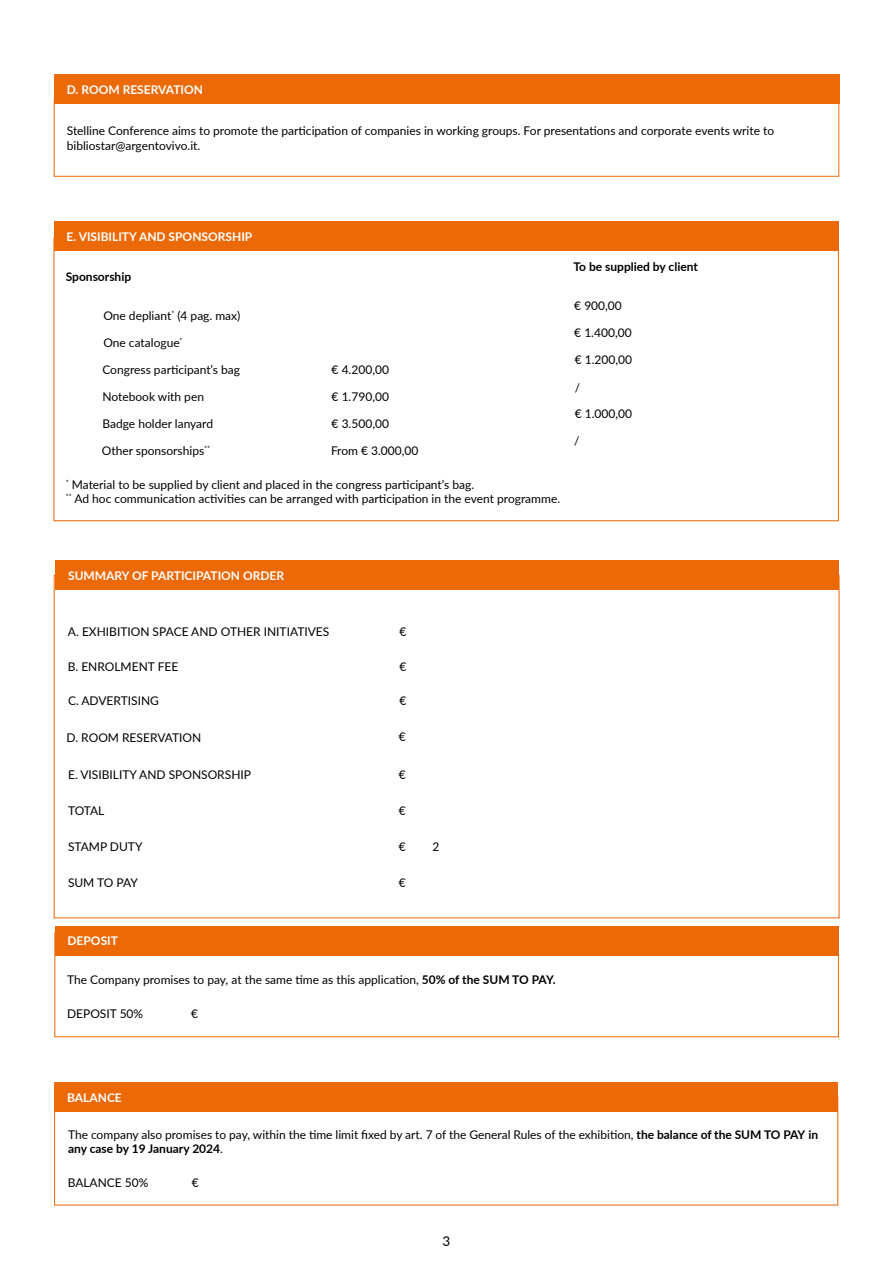
<style>
.page{position:relative;width:893px;height:1263px;background:#fff}
.page>*{position:absolute;margin:0;border:0;box-sizing:border-box;transform-origin:0 0}
.t1{font:13.5px "Lato";color:#000}
.t2{font:12px/14.4px "Lato";color:#000}
.t3{font:700 12px "Lato";color:#fff}
.t4{font:700 12px "Lato";color:#000}
.t5{font:7.05px "Lato";color:#000}
.s1{font-weight:700}
</style>
<div class="page">
<div style="left:55px;top:926px;width:783px;height:29px;background:#ec6907"></div>
<div style="left:54px;top:1082px;width:784px;height:29px;background:#ec6907"></div>
<div style="left:55px;top:560px;width:784px;height:30px;background:#ec6907"></div>
<div style="left:54px;top:74px;width:785px;height:30px;background:#ec6907"></div>
<div style="left:54px;top:221px;width:785px;height:29px;background:#ec6907"></div>
<p class="t3" style="left:67px;top:80px;width:138px">D. ROOM RESERVATION</p>
<p class="t2" style="left:67px;top:123px;width:709px">Stelline Conference aims to promote the participation of companies in working groups. For presentations and corporate events write to bibliostar@argentovivo.it.</p>
<p class="t3" style="left:67px;top:227px;width:187px">E. VISIBILITY AND SPONSORSHIP</p>
<p class="t4" style="left:66px;top:268px;width:67px">Sponsorship</p>
<p class="t2" style="left:103px;top:308px;width:139px">One depliant<sup>*</sup> (4 pag. max)</p>
<p class="t2" style="left:103px;top:335px;width:81px">One catalogue<sup>*</sup></p>
<p class="t2" style="left:102px;top:362px;width:139px">Congress participant’s bag</p>
<p class="t2" style="left:332px;top:362px;width:59px">€ 4.200,00</p>
<p class="t2" style="left:332px;top:389px;width:59px">€ 1.790,00</p>
<p class="t2" style="left:332px;top:416px;width:59px">€ 3.500,00</p>
<p class="t2" style="left:102px;top:389px;width:103px">Notebook with pen</p>
<p class="t2" style="left:102px;top:416px;width:112px">Badge holder lanyard</p>
<p class="t2" style="left:102px;top:443px;width:104px">Other sponsorships</p>
<p class="t2" style="left:331px;top:443px;width:89px">From € 3.000,00</p>
<p class="t5" style="left:204px;top:443px;width:7px">**</p>
<p class="t2" style="left:66px;top:477px;width:496px"><sup>*</sup> Material to be supplied by client and placed in the congress participant’s bag.<br><sup>**</sup> Ad hoc communication activities can be arranged with participation in the event programme.</p>
<p class="t4" style="left:573px;top:258px;width:126px">To be supplied by client</p>
<p class="t2" style="left:574px;top:298px;width:49px">€ 900,00</p>
<p class="t2" style="left:574px;top:325px;width:59px">€ 1.400,00</p>
<p class="t2" style="left:575px;top:352px;width:59px">€ 1.200,00</p>
<p class="t2" style="left:575px;top:379px;width:7px">/</p>
<p class="t2" style="left:575px;top:406px;width:59px">€ 1.000,00</p>
<p class="t2" style="left:574px;top:433px;width:7px">/</p>
<p class="t3" style="left:68px;top:567px;width:218px">SUMMARY OF PARTICIPATION ORDER</p>
<p class="t2" style="left:68px;top:624px;width:263px">A. EXHIBITION SPACE AND OTHER INITIATIVES</p>
<p class="t2" style="left:400px;top:624px;width:8px">€</p>
<p class="t2" style="left:400px;top:659px;width:8px">€</p>
<p class="t2" style="left:400px;top:693px;width:8px">€</p>
<p class="t2" style="left:399px;top:729px;width:8px">€</p>
<p class="t2" style="left:399px;top:767px;width:8px">€</p>
<p class="t2" style="left:399px;top:803px;width:8px">€</p>
<p class="t2" style="left:399px;top:839px;width:8px">€</p>
<p class="t2" style="left:399px;top:875px;width:8px">€</p>
<p class="t2" style="left:68px;top:659px;width:112px">B. ENROLMENT FEE</p>
<p class="t2" style="left:68px;top:693px;width:93px">C. ADVERTISING</p>
<p class="t2" style="left:67px;top:730px;width:136px">D. ROOM RESERVATION</p>
<p class="t2" style="left:68px;top:767px;width:184px">E. VISIBILITY AND SPONSORSHIP</p>
<p class="t2" style="left:68px;top:803px;width:38px">TOTAL</p>
<p class="t2" style="left:68px;top:839px;width:76px">STAMP DUTY</p>
<p class="t2" style="left:68px;top:875px;width:71px">SUM TO PAY</p>
<p class="t2" style="left:433px;top:839px;width:8px">2</p>
<p class="t3" style="left:68px;top:932px;width:52px">DEPOSIT</p>
<p class="t2" style="left:67px;top:972px;width:490px">The Company promises to pay, at the same time as this application, <span class="s1">50% of the SUM TO PAY.</span></p>
<p class="t2" style="left:67px;top:1006px;width:78px">DEPOSIT 50%</p>
<p class="t2" style="left:191px;top:1006px;width:8px">€</p>
<p class="t3" style="left:67px;top:1088px;width:56px">BALANCE</p>
<p class="t2" style="left:68px;top:1126px;width:752px">The company also promises to pay, within the time limit fixed by art. 7 of the General Rules of the exhibition, <span class="s1">the balance of the SUM TO PAY in any case by 19 January 2024</span>.</p>
<p class="t2" style="left:68px;top:1175px;width:82px">BALANCE 50%</p>
<p class="t2" style="left:192px;top:1175px;width:8px">€</p>
<p class="t1" style="left:443px;top:1231px;width:9px">3</p>
</div>
